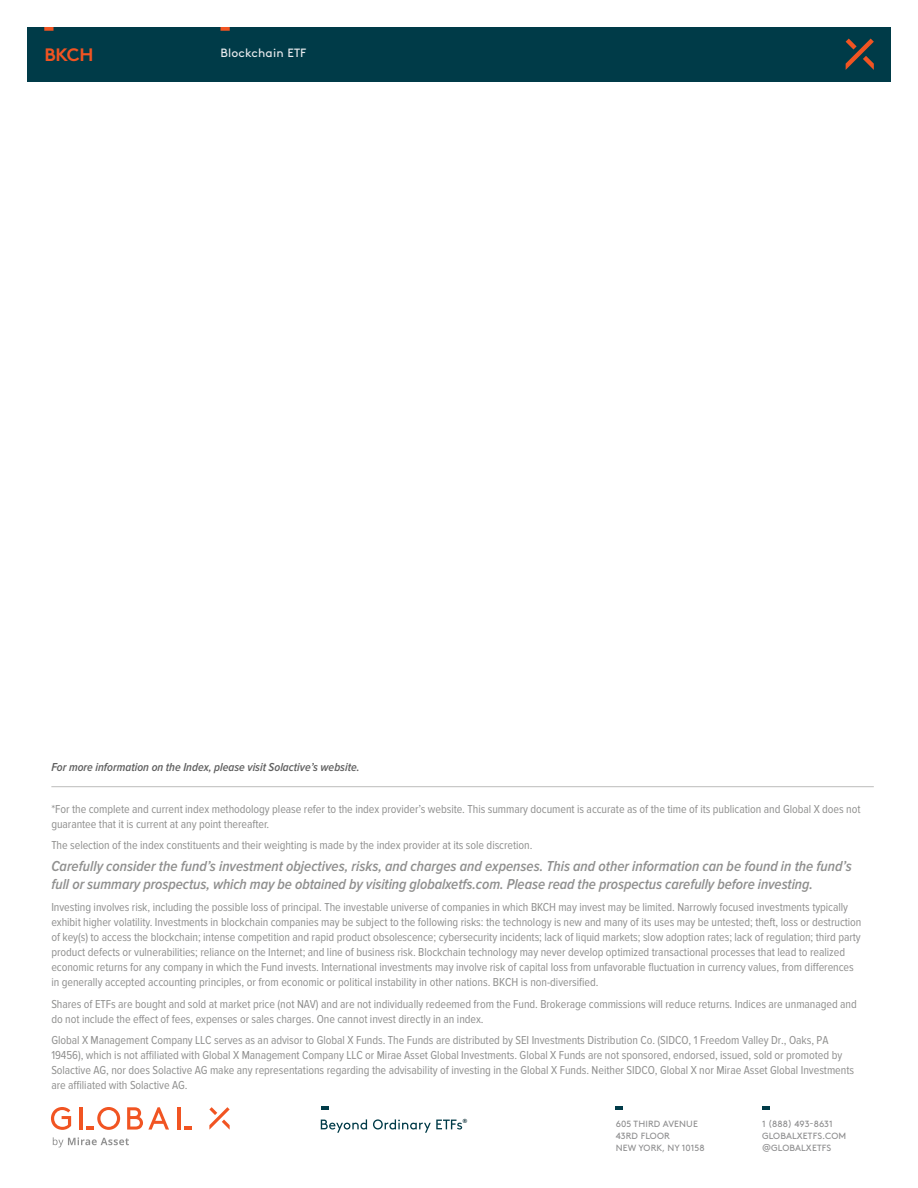
<style>
.page{position:relative;width:918px;height:1188px;background:#fff}
.page>*{position:absolute;margin:0;border:0;box-sizing:border-box;transform-origin:0 0}
.t1{font:700 18px "Brown Std";color:#f15422}
.t2{font:italic 600 15px/18px "Proxima Nova Cond";color:#90908f}
.t3{font:12px/15px "Proxima Nova Cond";letter-spacing:-.005em;color:#90908f}
.t4{font:italic 600 12px "Proxima Nova Cond";color:#606060}
.t5{font:12px "Brown Std";letter-spacing:.015em;color:#eaecef}
.t6{font:9px/12px "Brown Std";letter-spacing:.015em;color:#8e8e8f}
.t7{font:700 6px "Brown Std";color:#0b2e36}
</style>
<div class="page">
<div style="left:27px;top:27px;width:864px;height:54px;background:#003b48"></div>
<svg style="left:846px;top:39px;width:28px;height:31px"></svg>
<svg style="left:44px;top:27px;width:10px;height:4px"></svg>
<svg style="left:220px;top:27px;width:10px;height:4px"></svg>
<svg style="left:762px;top:1106px;width:8px;height:4px"></svg>
<svg style="left:615px;top:1106px;width:8px;height:4px"></svg>
<svg style="left:127px;top:1107px;width:42px;height:23px"></svg>
<svg style="left:209px;top:1107px;width:21px;height:23px"></svg>
<hr style="left:177px;top:1107px;width:4px;height:23px;background:#f15422">
<svg style="left:184px;top:1126px;width:8px;height:4px"></svg>
<svg style="left:51px;top:1107px;width:20px;height:23px"></svg>
<hr style="left:79px;top:1107px;width:3px;height:23px;background:#f15422">
<svg style="left:86px;top:1107px;width:34px;height:23px"></svg>
<svg style="left:53px;top:1137px;width:76px;height:10px"></svg>
<svg style="left:321px;top:1119px;width:46px;height:14px"></svg>
<svg style="left:373px;top:1119px;width:89px;height:14px"></svg>
<svg style="left:321px;top:1106px;width:8px;height:4px"></svg>
<hr style="left:51px;top:786px;width:823px;height:1px;background:#bdbdbb">
<h1 class="t1" style="left:44px;top:44px;width:51px">BKCH</h1>
<p class="t5" style="left:220px;top:46px;width:87px">Blockchain ETF</p>
<p class="t4" style="left:51px;top:762px;width:310px">For more information on the Index, please visit Solactive’s website.</p>
<p class="t3" style="left:51px;top:801px;width:811px">*For the complete and current index methodology please refer to the index provider’s website. This summary document is accurate as of the time of its publication and Global X does not guarantee that it is current at any point thereafter.</p>
<p class="t3" style="left:51px;top:838px;width:483px">The selection of the index constituents and their weighting is made by the index provider at its sole discretion.</p>
<p class="t2" style="left:51px;top:858px;width:802px">Carefully consider the fund’s investment objectives, risks, and charges and expenses. This and other information can be found in the fund’s full or summary prospectus, which may be obtained by visiting globalxetfs.com. Please read the prospectus carefully before investing.</p>
<p class="t3" style="left:51px;top:900px;width:812px">Investing involves risk, including the possible loss of principal. The investable universe of companies in which BKCH may invest may be limited. Narrowly focused investments typically exhibit higher volatility. Investments in blockchain companies may be subject to the following risks: the technology is new and many of its uses may be untested; theft, loss or destruction of key(s) to access the blockchain; intense competition and rapid product obsolescence; cybersecurity incidents; lack of liquid markets; slow adoption rates; lack of regulation; third party product defects or vulnerabilities; reliance on the Internet; and line of business risk. Blockchain technology may never develop optimized transactional processes that lead to realized economic returns for any company in which the Fund invests. International investments may involve risk of capital loss from unfavorable fluctuation in currency values, from differences in generally accepted accounting principles, or from economic or political instability in other nations. BKCH is non-diversified.</p>
<p class="t3" style="left:51px;top:996px;width:807px">Shares of ETFs are bought and sold at market price (not NAV) and are not individually redeemed from the Fund. Brokerage commissions will reduce returns. Indices are unmanaged and do not include the effect of fees, expenses or sales charges. One cannot invest directly in an index.</p>
<p class="t3" style="left:51px;top:1033px;width:804px">Global X Management Company LLC serves as an advisor to Global X Funds. The Funds are distributed by SEI Investments Distribution Co. (SIDCO, 1 Freedom Valley Dr., Oaks, PA 19456), which is not affiliated with Global X Management Company LLC or Mirae Asset Global Investments. Global X Funds are not sponsored, endorsed, issued, sold or promoted by Solactive AG, nor does Solactive AG make any representations regarding the advisability of investing in the Global X Funds. Neither SIDCO, Global X nor Mirae Asset Global Investments are affiliated with Solactive AG.</p>
<p class="t7" style="left:463px;top:1117px;width:7px">®</p>
<p class="t6" style="left:616px;top:1118px;width:90px">605 THIRD AVENUE<br>43RD FLOOR<br>NEW YORK, NY 10158</p>
<p class="t6" style="left:762px;top:1118px;width:86px">1 (888) 493-8631<br>GLOBALXETFS.COM @GLOBALXETFS</p>
</div>
